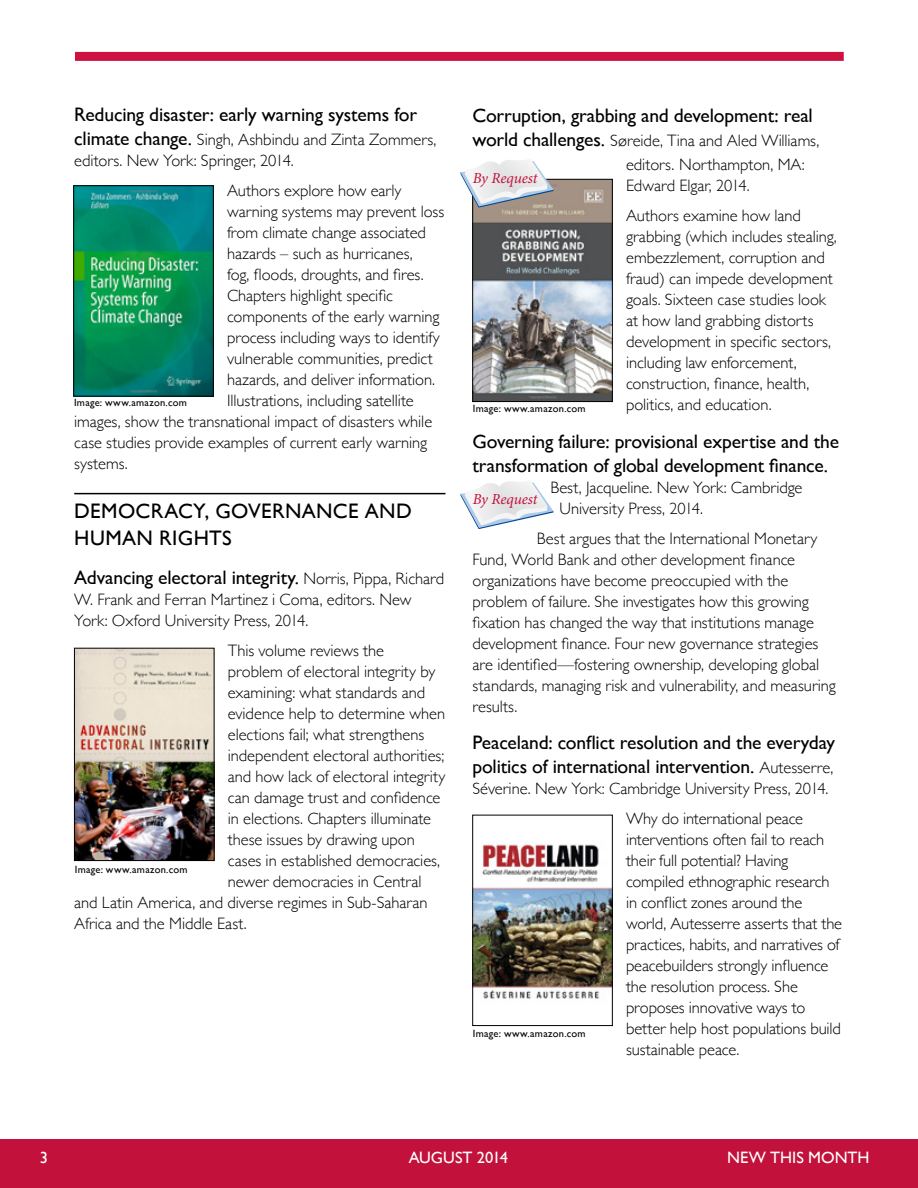
<style>
.page{position:relative;width:918px;height:1188px;background:#fff}
.page>*{position:absolute;margin:0;border:0;box-sizing:border-box;transform-origin:0 0}
.t1{font:21px "Gill Sans";letter-spacing:.015em;color:#000}
.t2{font:19.5px/24px "Gill Sans";letter-spacing:-.01em;color:#000}
.t3{font:300 16.5px/21px "Gill Sans";letter-spacing:-.005em;color:#000}
.t4{font:16.5px "Gill Sans";color:#fff}
.t5{font:italic 15.3px "Minion Pro";letter-spacing:-.01em;color:#c2113a}
.t6{font:10.5px "Gill Sans";letter-spacing:.025em;color:#000}
.s1{font-weight:400;font-size:19.5px}
.s2{font-weight:300;font-size:16.5px}
</style>
<div class="page">
<div style="left:0;top:1139px;width:918px;height:49px;background:#c2113a"></div>
<div style="left:75px;top:52px;width:769px;height:9px;background:#ce1141"></div>
<hr style="left:74px;top:493px;width:372px;height:1px;background:#000">
<img style="left:474px;top:844px;width:137px;height:155px">
<div style="left:472px;top:815px;width:141px;height:211px;border:1px solid #000"></div>
<img style="left:474px;top:181px;width:137px;height:219px">
<div style="left:472px;top:179px;width:141px;height:223px;border:1px solid #000"></div>
<img style="left:76px;top:188px;width:136px;height:206px">
<div style="left:74px;top:186px;width:140px;height:210px;border:1px solid #000"></div>
<img style="left:76px;top:650px;width:136px;height:209px">
<div style="left:74px;top:648px;width:140px;height:213px;border:1px solid #000"></div>
<svg style="left:460px;top:160px;width:94px;height:47px"></svg>
<svg style="left:460px;top:481px;width:94px;height:48px"></svg>
<p class="t2" style="left:74px;top:102px;width:344px">Reducing disaster: early warning systems for</p>
<p class="t3" style="left:74px;top:128px;width:364px"><span class="s1">climate change.</span> Singh, Ashbindu and Zinta Zommers, editors. New York: Springer, 2014.</p>
<p class="t3" style="left:227px;top:179px;width:176px">Authors explore how early</p>
<p class="t3" style="left:227px;top:200px;width:219px">warning systems may prevent loss</p>
<p class="t3" style="left:227px;top:221px;width:200px">from climate change associated</p>
<p class="t3" style="left:227px;top:242px;width:187px">hazards – such as hurricanes,</p>
<p class="t3" style="left:227px;top:263px;width:198px">fog, floods, droughts, and fires.</p>
<p class="t3" style="left:227px;top:284px;width:168px">Chapters highlight specific</p>
<p class="t3" style="left:227px;top:305px;width:214px">components of the early warning</p>
<p class="t3" style="left:227px;top:326px;width:214px">process including ways to identify</p>
<p class="t3" style="left:227px;top:347px;width:207px">vulnerable communities, predict</p>
<p class="t3" style="left:227px;top:368px;width:210px">hazards, and deliver information.</p>
<p class="t3" style="left:227px;top:389px;width:188px">Illustrations, including satellite</p>
<p class="t3" style="left:74px;top:410px;width:359px">images, show the transnational impact of disasters while</p>
<p class="t3" style="left:74px;top:431px;width:354px">case studies provide examples of current early warning</p>
<p class="t3" style="left:74px;top:452px;width:55px">systems.</p>
<p class="t1" style="left:74px;top:499px;width:32px">Democrac</p>
<p class="t1" style="left:193px;top:499px;width:54px">y, Governance</p>
<p class="t1" style="left:365px;top:499px;width:17px">and</p>
<p class="t1" style="left:74px;top:526px;width:32px">Human</p>
<p class="t1" style="left:159px;top:526px;width:26px">Rights</p>
<p class="t2" style="left:74px;top:566px;width:371px">Advancing electoral integrity. <span class="s2">Norris, Pippa, Richard</span></p>
<p class="t3" style="left:74px;top:589px;width:339px">W. Frank and Ferran Martinez i Coma, editors. New<br>York: Oxford University Press, 2014.</p>
<p class="t3" style="left:228px;top:640px;width:158px">This volume reviews the</p>
<p class="t3" style="left:228px;top:661px;width:209px">problem of electoral integrity by</p>
<p class="t3" style="left:228px;top:682px;width:199px">examining: what standards and</p>
<p class="t3" style="left:228px;top:703px;width:219px">evidence help to determine when</p>
<p class="t3" style="left:228px;top:724px;width:198px">elections fail; what strengthens</p>
<p class="t3" style="left:228px;top:745px;width:218px">independent electoral authorities;</p>
<p class="t3" style="left:228px;top:766px;width:219px">and how lack of electoral integrity</p>
<p class="t3" style="left:228px;top:787px;width:214px">can damage trust and confidence</p>
<p class="t3" style="left:228px;top:808px;width:205px">in elections. Chapters illuminate</p>
<p class="t3" style="left:228px;top:829px;width:189px">these issues by drawing upon</p>
<p class="t3" style="left:228px;top:850px;width:214px">cases in established democracies,</p>
<p class="t3" style="left:228px;top:871px;width:195px">newer democracies in Central</p>
<p class="t3" style="left:74px;top:892px;width:355px">and Latin America, and diverse regimes in Sub-Saharan</p>
<p class="t3" style="left:74px;top:913px;width:174px">Africa and the Middle East.</p>
<p class="t6" style="left:74px;top:397px;width:114px">Image: www.amazon.com</p>
<p class="t6" style="left:75px;top:863px;width:114px">Image: www.amazon.com</p>
<p class="t2" style="left:472px;top:104px;width:342px">Corruption, grabbing and development: real</p>
<p class="t3" style="left:626px;top:128px;width:195px;line-height:24px;text-indent:-154px"><span class="s1">world challenges.</span> Søreide, Tina and Aled Williams, editors. Northampton, MA:</p>
<p class="t3" style="left:626px;top:170px;width:176px;line-height:30px">Edward Elgar, 2014.<br>Authors examine how land</p>
<p class="t3" style="left:626px;top:226px;width:212px">grabbing (which includes stealing, embezzlement, corruption and fraud) can impede development goals. Sixteen case studies look at how land grabbing distorts development in specific sectors, including law enforcement, construction, finance, health, politics, and education.</p>
<p class="t2" style="left:472px;top:429px;width:368px">Governing failure: provisional expertise and the transformation of global development finance.</p>
<p class="t3" style="left:559px;top:476px;width:245px;text-indent:-9px">Best, Jacqueline. New York: Cambridge<br>University Press, 2014.</p>
<p class="t3" style="left:472px;top:527px;width:365px;text-indent:64px">Best argues that the International Monetary Fund, World Bank and other development finance organizations have become preoccupied with the problem of failure. She investigates how this growing fixation has changed the way that institutions manage development finance. Four new governance strategies are identified—fostering ownership, developing global standards, managing risk and vulnerability, and measuring results.</p>
<p class="t2" style="left:472px;top:731px;width:364px">Peaceland: conflict resolution and the everyday politics of international intervention. <span class="s2">Autesserre,</span></p>
<p class="t3" style="left:626px;top:773px;width:204px;line-height:30px;text-indent:-154px">Séverine. New York: Cambridge University Press, 2014.<br>Why do international peace</p>
<p class="t3" style="left:626px;top:829px;width:218px">interventions often fail to reach their full potential? Having compiled ethnographic research in conflict zones around the world, Autesserre asserts that the practices, habits, and narratives of peacebuilders strongly influence the resolution process. She proposes innovative ways to better help host populations build sustainable peace.</p>
<p class="t5" style="left:473px;top:167px;width:66px">By Request</p>
<p class="t6" style="left:473px;top:402px;width:114px">Image: www.amazon.com</p>
<p class="t5" style="left:473px;top:489px;width:66px">By Request</p>
<p class="t6" style="left:473px;top:1027px;width:114px">Image: www.amazon.com</p>
<p class="t4" style="left:40px;top:1148px;width:10px">3</p>
<p class="t4" style="left:409px;top:1148px;width:101px">AUGUST 2014</p>
<p class="t4" style="left:727px;top:1148px;width:144px">NEW THIS MONTH</p>
</div>
